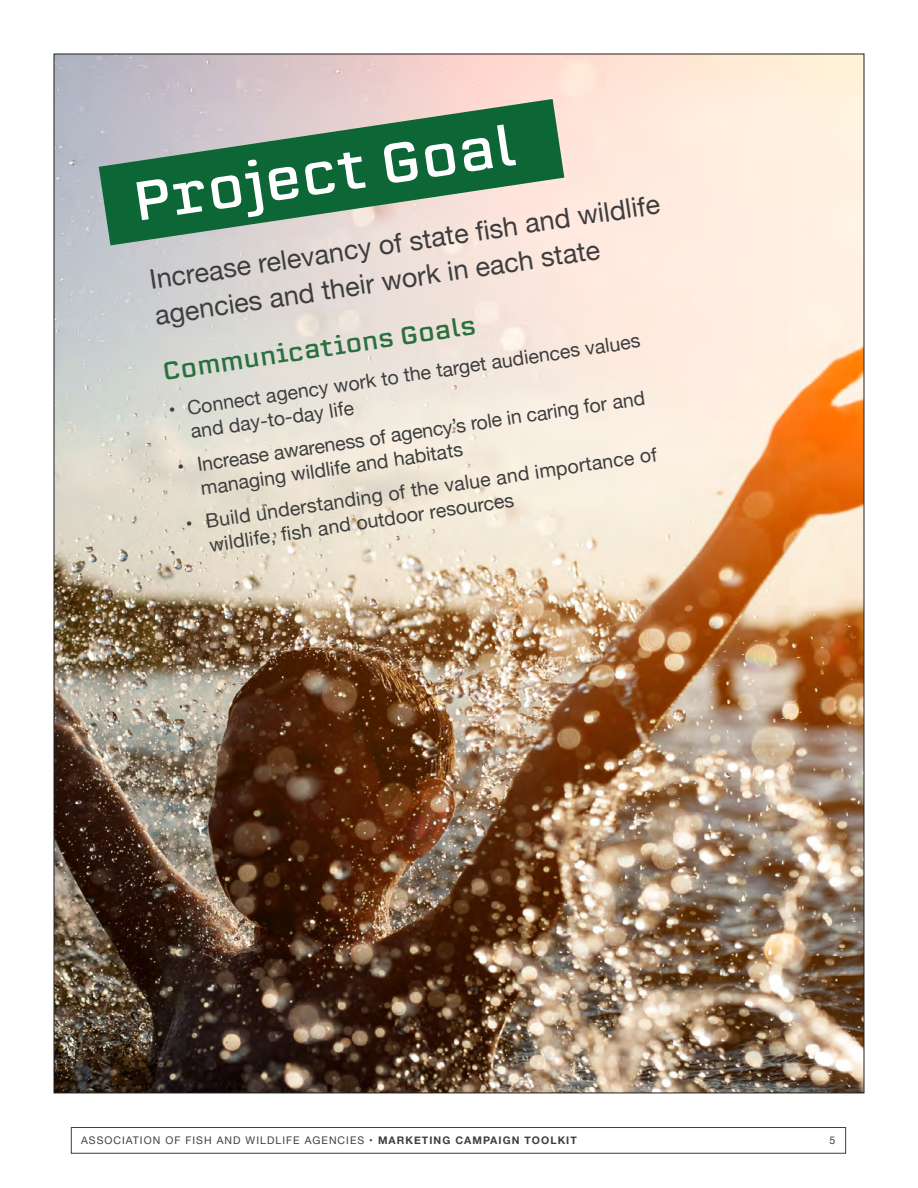
<style>
.page{position:relative;width:918px;height:1188px;background:#fff}
.page>*{position:absolute;margin:0;border:0;box-sizing:border-box;transform-origin:0 0}
.t1{font:54px "Erbaum";color:#fff}
.t2{font:27px/35.5px "Helvetica Neue";color:#3e3e3f}
.t3{font:24px "Erbaum";color:#29703f}
.t4{font:19.5px/25.3px "Helvetica Neue";color:#3e3e3f}
.t5{font:10.5px "Helvetica Neue";letter-spacing:.1em;color:#3e3e3f}
.s1{font-weight:700}
</style>
<div class="page">
<div style="left:71px;top:1127px;width:775px;height:26px;border:1px solid #3e3e3f"></div>
<img style="left:56px;top:56px;width:806px;height:1035px">
<svg style="left:53px;top:53px;width:596px;height:243px;background:#abb7a9"></svg>
<h1 class="t1" style="left:128px;top:163px;width:387px;rotate:-8deg">Project Goal</h1>
<h2 class="t2" style="left:147px;top:266px;width:517px;rotate:-9deg">Increase relevancy of state fi sh and wildlife agencies and their work in each state</h2>
<p class="t3" style="left:161px;top:357px;width:318px;rotate:-9deg">Communications Goals</p>
<p class="t4" style="left:186px;top:394px;width:459px;text-indent:-19px;rotate:-8deg">• Connect agency work to the target audiences values and day-to-day life</p>
<p class="t4" style="left:196px;top:451px;width:454px;line-height:24.8px;text-indent:-20px;rotate:-8deg">• Increase awareness of agency’s role in caring for and managing wildlife and habitats</p>
<p class="t4" style="left:204px;top:508px;width:457px;line-height:24.6px;text-indent:-20px;rotate:-8deg">• Build understanding of the value and importance of wildlife, fi sh and outdoor resources</p>
<p class="t5" style="left:81px;top:1133px;width:497px">ASSOCIATION OF FISH AND WILDLIFE AGENCIES • <span class="s1">MARKETING CAMPAIGN TOOLKIT</span></p>
<p class="t5" style="left:830px;top:1133px;width:7px">5</p>
</div>
